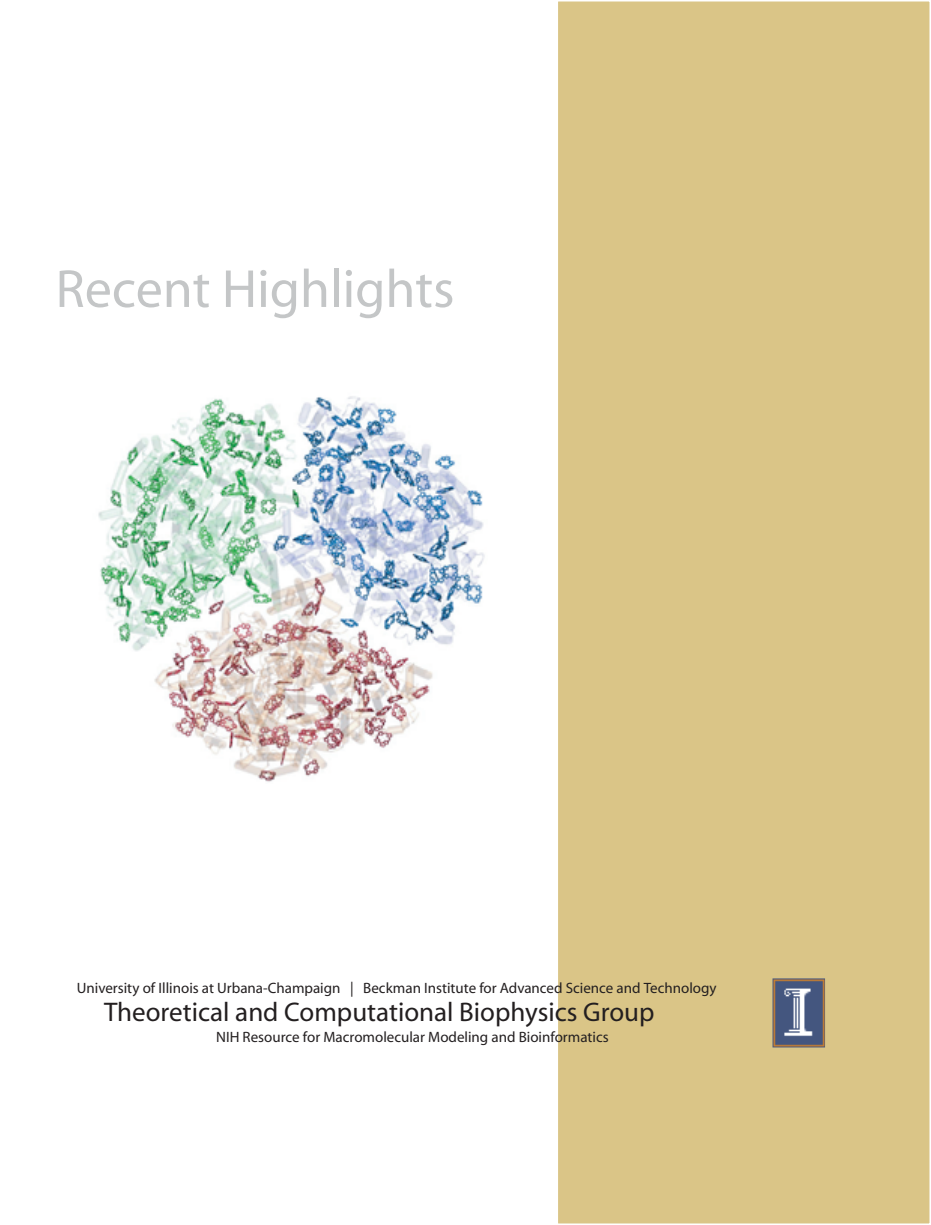
<style>
.page{position:relative;width:931px;height:1225px;background:#fff}
.page>*{position:absolute;margin:0;border:0;box-sizing:border-box;transform-origin:0 0}
.t1{font:700 54px "Helvetica";color:#c4c6c7}
.t2{font:700 27px "Helvetica";color:#231f20}
.t3{font:15px "Helvetica";color:#231f20}
</style>
<div class="page">
<div style="left:557px;top:1px;width:373px;height:1222px;background:#dac587"></div>
<div style="left:556px;top:0;width:375px;height:1224px;border:2px solid #fff"></div>
<img style="left:772px;top:978px;width:53px;height:69px">
<img style="left:98px;top:396px;width:387px;height:386px">
<h1 class="t1" style="left:56px;top:262px;width:400px">Recent Highlights</h1>
<p class="t3" style="left:77px;top:980px;width:641px">University of Illinois at Urbana-Champaign | Beckman Institute for Advanced Science and Technology</p>
<p class="t3" style="left:216px;top:1029px;width:394px">NIH Resource for Macromolecular Modeling and Bioinformatics</p>
<h2 class="t2" style="left:104px;top:998px;width:552px">Theoretical and Computational Biophysics Group</h2>
</div>
